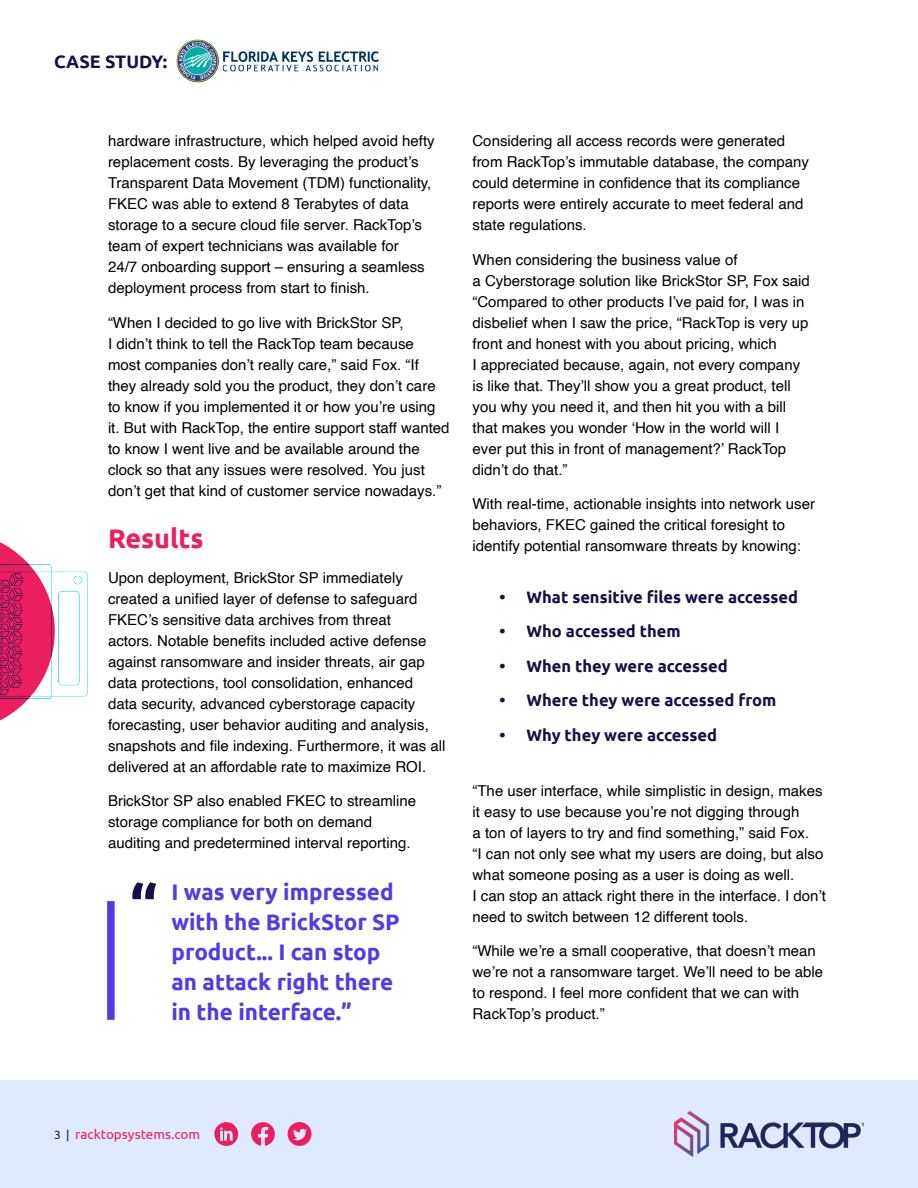
<style>
.page{position:relative;width:918px;height:1188px;background:#fff}
.page>*{position:absolute;margin:0;border:0;box-sizing:border-box;transform-origin:0 0}
.Body_Copy{font:700 60px "Ubuntu";color:#190f46}
.t1{font:700 27px "Ubuntu";color:#eb1e5f}
.Body_Copy-2{font:700 22.5px/30px "Ubuntu";color:#503ce6}
.t2{font:700 18px "Ubuntu";color:#190f46}
.t3{font:700 16.5px "Ubuntu";color:#190f46}
.Body_Copy-3{font:15px/21px "Helvetica";color:#000}
.t4{font:13.5px "Ubuntu";color:#eb1e5f}
.s1{font-size:12px;color:#190f46}
</style>
<div class="page">
<div style="left:0;top:1080px;width:918px;height:108px;background:#e0eaff"></div>
<img style="left:674px;top:1112px;width:190px;height:44px">
<div style="left:214px;top:1122px;width:24px;height:24px;background:#eb1e5f;border-radius:50%"></div>
<svg style="left:220px;top:1128px;width:13px;height:13px"></svg>
<svg style="left:251px;top:1122px;width:24px;height:24px"></svg>
<svg style="left:288px;top:1122px;width:24px;height:24px"></svg>
<div style="left:107px;top:901px;width:8px;height:119px;background:#503ce6"></div>
<img style="left:176px;top:39px;width:203px;height:44px">
<svg style="left:0;top:542px;width:51px;height:179px"></svg>
<img style="left:0;top:564px;width:87px;height:134px">
<p class="t2" style="left:54px;top:51px;width:115px">CASE STUDY:</p>
<p class="Body_Copy-3" style="left:108px;top:131px;width:328px">hardware infrastructure, which helped avoid hefty replacement costs. By leveraging the product’s Transparent Data Movement (TDM) functionality, FKEC was able to extend 8 Terabytes of data storage to a secure cloud file server. RackTop’s team of expert technicians was available for<br>24/7 onboarding support – ensuring a seamless deployment process from start to finish.</p>
<p class="Body_Copy-3" style="left:108px;top:312px;width:343px">“When I decided to go live with BrickStor SP,<br>I didn’t think to tell the RackTop team because most companies don’t really care,” said Fox. “If they already sold you the product, they don’t care to know if you implemented it or how you’re using it. But with RackTop, the entire support staff wanted to know I went live and be available around the clock so that any issues were resolved. You just don’t get that kind of customer service nowadays.”</p>
<h1 class="t1" style="left:108px;top:522px;width:97px">Results</h1>
<p class="Body_Copy-3" style="left:108px;top:567px;width:339px">Upon deployment, BrickStor SP immediately created a unified layer of defense to safeguard FKEC’s sensitive data archives from threat<br>actors. Notable benefits included active defense against ransomware and insider threats, air gap data protections, tool consolidation, enhanced data security, advanced cyberstorage capacity forecasting, user behavior auditing and analysis, snapshots and file indexing. Furthermore, it was all delivered at an affordable rate to maximize ROI.</p>
<p class="Body_Copy-3" style="left:108px;top:791px;width:310px">BrickStor SP also enabled FKEC to streamline storage compliance for both on demand auditing and predetermined interval reporting.</p>
<p class="Body_Copy" style="left:130px;top:871px;width:29px">“</p>
<p class="Body_Copy-2" style="left:171px;top:876px;width:230px">I was very impressed with the BrickStor SP product... I can stop an attack right there in the interface.”</p>
<p class="Body_Copy-3" style="left:472px;top:131px;width:338px">Considering all access records were generated from RackTop’s immutable database, the company could determine in confidence that its compliance reports were entirely accurate to meet federal and state regulations.</p>
<p class="Body_Copy-3" style="left:472px;top:249px;width:339px">When considering the business value of<br>a Cyberstorage solution like BrickStor SP, Fox said “Compared to other products I’ve paid for, I was in disbelief when I saw the price, “RackTop is very up front and honest with you about pricing, which<br>I appreciated because, again, not every company is like that. They’ll show you a great product, tell you why you need it, and then hit you with a bill that makes you wonder ‘How in the world will I ever put this in front of management?’ RackTop didn’t do that.”</p>
<p class="Body_Copy-3" style="left:472px;top:494px;width:344px">With real-time, actionable insights into network user behaviors, FKEC gained the critical foresight to identify potential ransomware threats by knowing:</p>
<p class="t3" style="left:500px;top:587px;width:300px">• What sensitive files were accessed</p>
<p class="t3" style="left:500px;top:621px;width:183px">• Who accessed them</p>
<p class="t3" style="left:500px;top:656px;width:230px">• When they were accessed</p>
<p class="t3" style="left:500px;top:690px;width:278px">• Where they were accessed from</p>
<p class="t3" style="left:500px;top:725px;width:219px">• Why they were accessed</p>
<p class="Body_Copy-3" style="left:472px;top:780px;width:355px">“The user interface, while simplistic in design, makes it easy to use because you’re not digging through<br>a ton of layers to try and find something,” said Fox.<br>“I can not only see what my users are doing, but also what someone posing as a user is doing as well.<br>I can stop an attack right there in the interface. I don’t need to switch between 12 different tools.</p>
<p class="Body_Copy-3" style="left:472px;top:941px;width:352px">“While we’re a small cooperative, that doesn’t mean we’re not a ransomware target. We’ll need to be able to respond. I feel more confident that we can with RackTop’s product.”</p>
<p class="t4" style="left:54px;top:1126px;width:148px"><span class="s1">3 |</span> racktopsystems.com</p>
</div>
